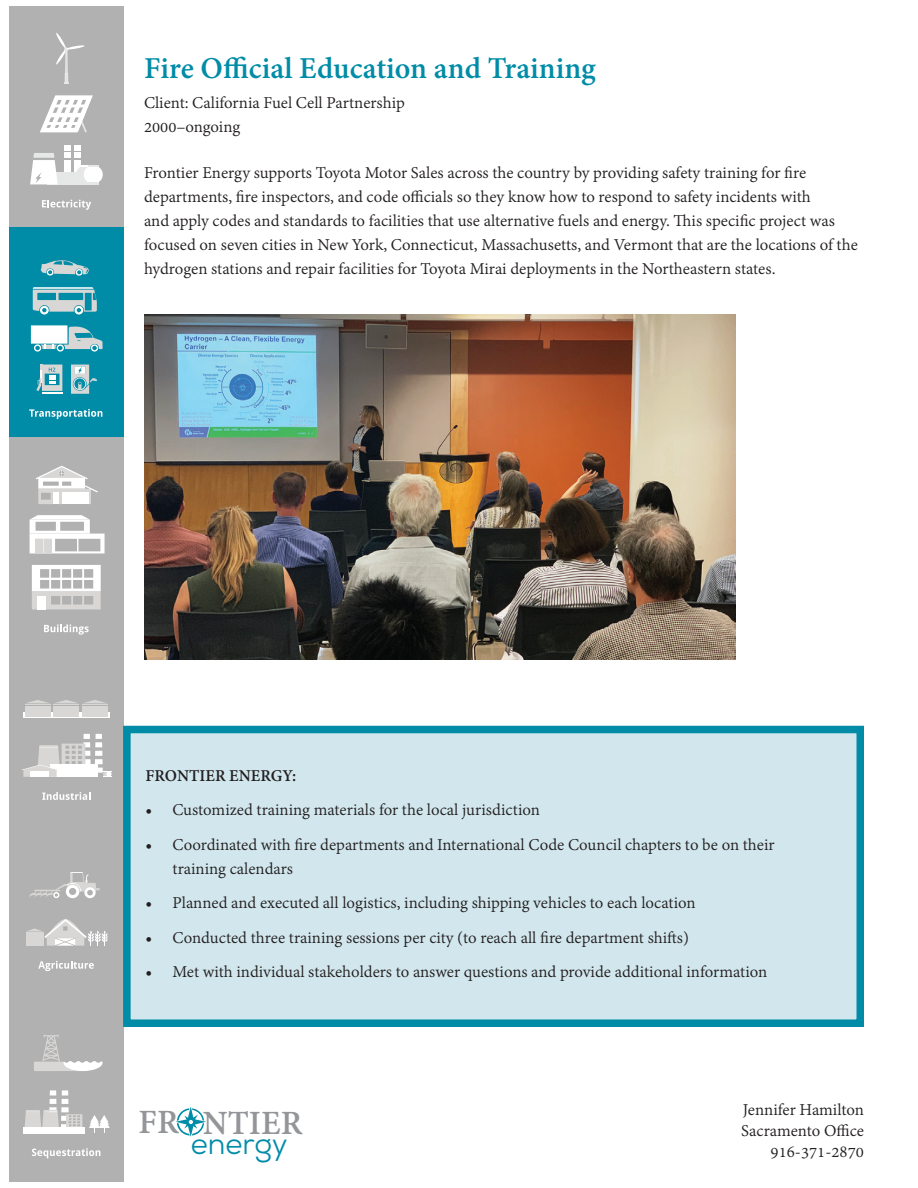
<style>
.page{position:relative;width:918px;height:1188px;background:#fff}
.page>*{position:absolute;margin:0;border:0;box-sizing:border-box;transform-origin:0 0}
.t1{font:700 36.9px "Adobe Devanagari";color:#939598}
.t2{font:700 33px "Adobe Devanagari";color:#008ca7}
.t3{font:29.1px "Nexa";color:#008ca7}
.t4{font:18px/24px "Adobe Devanagari";color:#231f20}
.t5{font:700 18px "Adobe Devanagari";color:#231f20}
</style>
<div class="page">
<div style="left:9px;top:6px;width:114px;height:1171px;background:#b1b1b1"></div>
<svg style="left:175px;top:1106px;width:31px;height:31px"></svg>
<svg style="left:42px;top:200px;width:49px;height:10px"></svg>
<svg style="left:40px;top:95px;width:53px;height:38px"></svg>
<hr style="left:52px;top:104px;width:36px;height:3px;background:#fff">
<hr style="left:48px;top:113px;width:36px;height:4px;background:#fff">
<hr style="left:45px;top:122px;width:35px;height:3px;background:#fff">
<div style="left:64px;top:160px;width:6px;height:24px;background:#fff"></div>
<div style="left:74px;top:160px;width:6px;height:24px;background:#fff"></div>
<svg style="left:64px;top:145px;width:16px;height:13px"></svg>
<div style="left:76px;top:165px;width:19px;height:19px;background:#e5e8e7;border-radius:50%"></div>
<div style="left:47px;top:172px;width:48px;height:12px;background:#e5e8e7"></div>
<div style="left:84px;top:165px;width:19px;height:19px;background:#fff;border-radius:50%"></div>
<svg style="left:88px;top:182px;width:11px;height:2px"></svg>
<svg style="left:81px;top:165px;width:17px;height:2px"></svg>
<svg style="left:30px;top:153px;width:28px;height:31px"></svg>
<svg style="left:56px;top:33px;width:29px;height:50px"></svg>
<svg style="left:44px;top:624px;width:45px;height:11px"></svg>
<svg style="left:30px;top:515px;width:75px;height:38px"></svg>
<div style="left:35px;top:539px;width:8px;height:14px;background:#d9d7d5"></div>
<div style="left:44px;top:539px;width:7px;height:14px;background:#d9d7d5"></div>
<svg style="left:32px;top:565px;width:69px;height:44px"></svg>
<div style="left:37px;top:596px;width:8px;height:13px;background:#fff"></div>
<svg style="left:36px;top:466px;width:62px;height:38px"></svg>
<svg style="left:42px;top:792px;width:48px;height:8px"></svg>
<svg style="left:22px;top:734px;width:90px;height:43px"></svg>
<div style="left:31px;top:771px;width:18px;height:6px;background:#fff"></div>
<svg style="left:23px;top:712px;width:86px;height:6px"></svg>
<div style="left:25px;top:707px;width:25px;height:10px;background:#d9d7d5"></div>
<div style="left:54px;top:707px;width:25px;height:10px;background:#d9d7d5"></div>
<div style="left:82px;top:707px;width:26px;height:10px;background:#d9d7d5"></div>
<svg style="left:25px;top:700px;width:83px;height:7px"></svg>
<svg style="left:38px;top:961px;width:56px;height:10px"></svg>
<svg style="left:29px;top:872px;width:71px;height:26px"></svg>
<svg style="left:26px;top:919px;width:81px;height:27px"></svg>
<div style="left:9px;top:1001px;width:114px;height:181px;background:#b1b1b1"></div>
<div style="left:9px;top:227px;width:114px;height:209px;background:#008ca7"></div>
<svg style="left:41px;top:260px;width:48px;height:16px"></svg>
<svg style="left:31px;top:325px;width:72px;height:27px"></svg>
<hr style="left:42px;top:392px;width:20px;height:2px;background:#fff">
<svg style="left:36px;top:365px;width:26px;height:26px"></svg>
<svg style="left:33px;top:287px;width:64px;height:28px"></svg>
<svg style="left:71px;top:365px;width:26px;height:29px"></svg>
<svg style="left:29px;top:409px;width:73px;height:10px"></svg>
<svg style="left:62px;top:1090px;width:6px;height:14px"></svg>
<div style="left:61px;top:1107px;width:8px;height:5px;background:#fff"></div>
<div style="left:61px;top:1116px;width:8px;height:5px;background:#fff"></div>
<div style="left:61px;top:1124px;width:8px;height:5px;background:#fff"></div>
<svg style="left:50px;top:1090px;width:6px;height:14px"></svg>
<div style="left:49px;top:1107px;width:8px;height:5px;background:#fff"></div>
<svg style="left:24px;top:1110px;width:35px;height:17px"></svg>
<svg style="left:66px;top:1114px;width:16px;height:13px"></svg>
<div style="left:23px;top:1127px;width:62px;height:6px;background:#fff"></div>
<svg style="left:89px;top:1115px;width:21px;height:18px"></svg>
<svg style="left:34px;top:1035px;width:69px;height:36px"></svg>
<svg style="left:32px;top:1148px;width:68px;height:10px"></svg>
<div style="left:123px;top:726px;width:741px;height:301px;background:#d1e7ed;border:8px solid #008ca7"></div>
<img style="left:144px;top:315px;width:591px;height:345px">
<p class="t2" style="left:144px;top:49px;width:453px">Fire Official Education and Training</p>
<p class="t4" style="left:144px;top:92px;width:262px">Client: California Fuel Cell Partnership<br>2000–ongoing</p>
<p class="t4" style="left:144px;top:162px;width:715px">Frontier Energy supports Toyota Motor Sales across the country by providing safety training for fire departments, fire inspectors, and code officials so they know how to respond to safety incidents with<br>and apply codes and standards to facilities that use alternative fuels and energy. This specific project was focused on seven cities in New York, Connecticut, Massachusetts, and Vermont that are the locations of the hydrogen stations and repair facilities for Toyota Mirai deployments in the Northeastern states.</p>
<p class="t5" style="left:146px;top:765px;width:152px">FRONTIER ENERGY:</p>
<p class="t4" style="left:146px;top:800px;width:396px">• Customized training materials for the local jurisdiction</p>
<p class="t4" style="left:172px;top:834px;width:604px;text-indent:-27px">• Coordinated with fire departments and International Code Council chapters to be on their training calendars</p>
<p class="t4" style="left:146px;top:893px;width:552px">• Planned and executed all logistics, including shipping vehicles to each location</p>
<p class="t4" style="left:146px;top:927px;width:545px">• Conducted three training sessions per city (to reach all fire department shifts)</p>
<p class="t4" style="left:146px;top:962px;width:623px">• Met with individual stakeholders to answer questions and provide additional information</p>
<h1 class="t1" style="left:139px;top:1101px;width:165px">FR NTIER</h1>
<h3 class="t3" style="left:191px;top:1126px;width:98px">energy</h3>
<p class="t4" style="left:741px;top:1101px;width:124px;line-height:21px;text-align:right">Jennifer Hamilton<br>Sacramento Office<br>916-371-2870</p>
</div>
